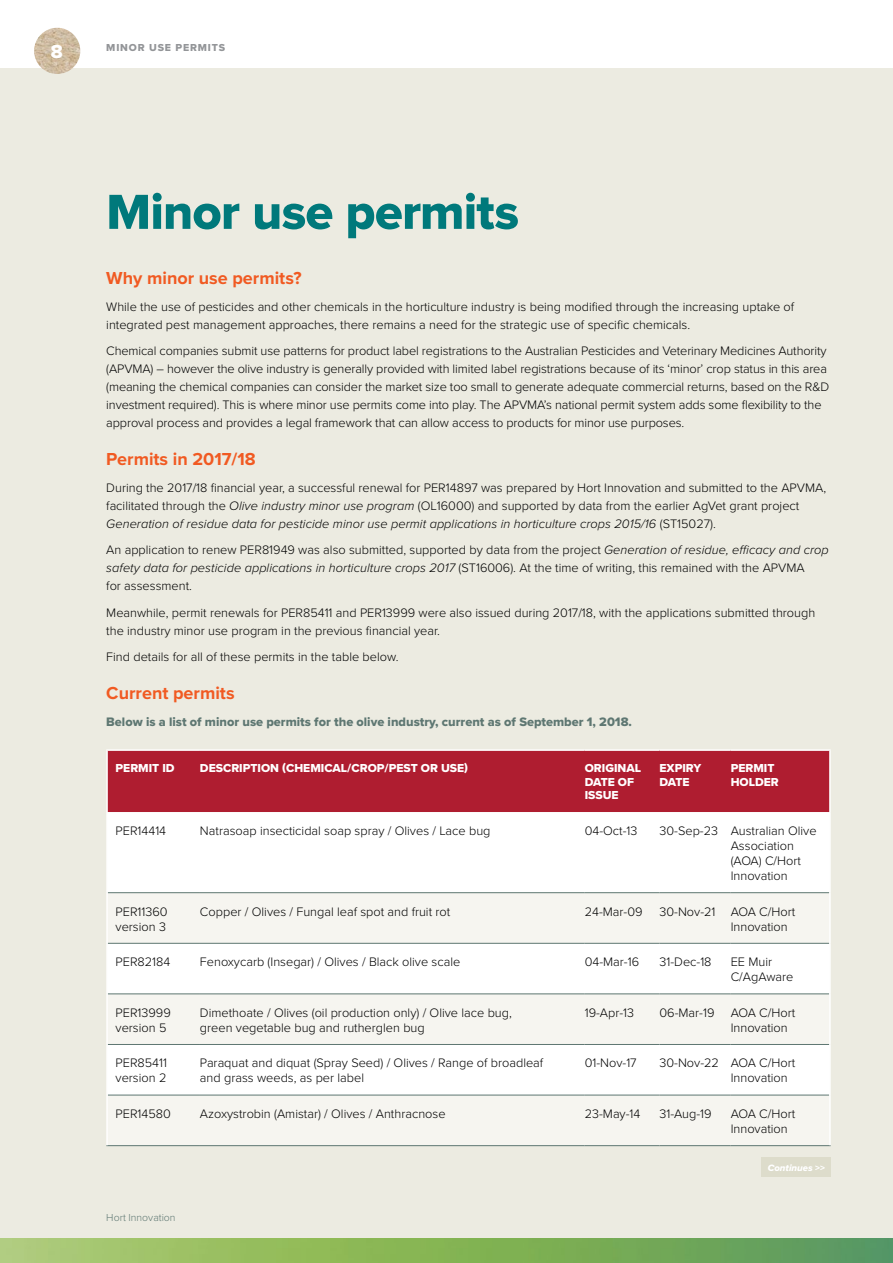
<style>
.page{position:relative;width:893px;height:1263px;background:#fff}
.page>*{position:absolute;margin:0;border:0;box-sizing:border-box;transform-origin:0 0}
.t1{font:51px "Proxima Nova Extrabld";letter-spacing:-.015em;color:#00797b}
.t2{font:19.5px "Proxima Nova Extrabld";color:#fff}
.t3{font:700 18px "Proxima Nova";color:#f15a22}
.t4{font:300 12.75px/15px "Proxima Nova";color:#000}
.t5{font:12.75px "Proxima Nova Extrabld";color:#5e7772}
.t6{font:12px/13.5px "Proxima Nova Extrabld";color:#fff}
.t7{font:10.5px "Proxima Nova Extrabld";letter-spacing:.08em;color:#939598}
.t8{font:300 10.5px "Proxima Nova";color:#5e7772}
.t9{font:9.6px "Proxima Nova Extrabld It";color:#fff}
.s1{font-style:italic}
.s2{font-family:"Proxima Nova Extrabld"}
</style>
<div class="page">
<div style="left:0;top:68px;width:893px;height:1180px;background:#ecebe1"></div>
<img style="left:0;top:1238px;width:893px;height:25px">
<img style="left:34px;top:28px;width:46px;height:46px;border-radius:23px">
<div style="left:761px;top:1157px;width:70px;height:20px;background:#dddccb"></div>
<div style="left:108px;top:751px;width:721px;height:61px;background:#af1d30"></div>
<div style="left:108px;top:812px;width:721px;height:80px;background:#fff"></div>
<svg style="left:108px;top:893px;width:721px;height:252px;fill:#f6f5f0"></svg>
<hr style="left:108px;top:892px;width:92px;height:1px;background:#5e7772">
<hr style="left:200px;top:892px;width:385px;height:1px;background:#5e7772">
<hr style="left:585px;top:892px;width:74px;height:1px;background:#5e7772">
<hr style="left:659px;top:892px;width:72px;height:1px;background:#5e7772">
<hr style="left:731px;top:892px;width:98px;height:1px;background:#5e7772">
<hr style="left:108px;top:943px;width:92px;height:1px;background:#5e7772">
<hr style="left:200px;top:943px;width:385px;height:1px;background:#5e7772">
<hr style="left:585px;top:943px;width:74px;height:1px;background:#5e7772">
<hr style="left:659px;top:943px;width:72px;height:1px;background:#5e7772">
<hr style="left:731px;top:943px;width:98px;height:1px;background:#5e7772">
<hr style="left:108px;top:993px;width:92px;height:1px;background:#5e7772">
<hr style="left:200px;top:993px;width:385px;height:1px;background:#5e7772">
<hr style="left:585px;top:993px;width:74px;height:1px;background:#5e7772">
<hr style="left:659px;top:993px;width:72px;height:1px;background:#5e7772">
<hr style="left:731px;top:993px;width:98px;height:1px;background:#5e7772">
<hr style="left:108px;top:1044px;width:92px;height:1px;background:#5e7772">
<hr style="left:585px;top:1044px;width:74px;height:1px;background:#5e7772">
<hr style="left:659px;top:1044px;width:72px;height:1px;background:#5e7772">
<hr style="left:731px;top:1044px;width:98px;height:1px;background:#5e7772">
<hr style="left:108px;top:1095px;width:92px;height:1px;background:#5e7772">
<hr style="left:585px;top:1095px;width:74px;height:1px;background:#5e7772">
<hr style="left:659px;top:1095px;width:72px;height:1px;background:#5e7772">
<hr style="left:731px;top:1095px;width:98px;height:1px;background:#5e7772">
<hr style="left:106px;top:1145px;width:94px;height:1px;background:#5e7772">
<hr style="left:200px;top:1145px;width:385px;height:1px;background:#5e7772">
<hr style="left:585px;top:1145px;width:74px;height:1px;background:#5e7772">
<hr style="left:659px;top:1145px;width:72px;height:1px;background:#5e7772">
<hr style="left:731px;top:1145px;width:100px;height:1px;background:#5e7772">
<hr style="left:106px;top:749px;width:94px;height:2px;background:#fff">
<hr style="left:106px;top:751px;width:2px;height:61px;background:#fff">
<hr style="left:200px;top:749px;width:385px;height:2px;background:#fff">
<hr style="left:585px;top:749px;width:74px;height:2px;background:#fff">
<hr style="left:659px;top:749px;width:72px;height:2px;background:#fff">
<hr style="left:731px;top:749px;width:100px;height:2px;background:#fff">
<hr style="left:829px;top:751px;width:2px;height:61px;background:#fff">
<hr style="left:106px;top:812px;width:2px;height:81px;background:#fff">
<hr style="left:829px;top:812px;width:2px;height:81px;background:#fff">
<hr style="left:106px;top:893px;width:2px;height:50px;background:#fff">
<hr style="left:829px;top:893px;width:2px;height:50px;background:#fff">
<hr style="left:106px;top:943px;width:2px;height:51px;background:#fff">
<hr style="left:829px;top:943px;width:2px;height:51px;background:#fff">
<hr style="left:106px;top:994px;width:2px;height:50px;background:#fff">
<hr style="left:829px;top:994px;width:2px;height:50px;background:#fff">
<hr style="left:106px;top:1044px;width:2px;height:51px;background:#fff">
<hr style="left:829px;top:1044px;width:2px;height:51px;background:#fff">
<hr style="left:106px;top:1095px;width:2px;height:50px;background:#fff">
<hr style="left:829px;top:1095px;width:2px;height:50px;background:#fff">
<hr style="left:200px;top:1044px;width:385px;height:1px;background:#5e7772">
<hr style="left:200px;top:1095px;width:385px;height:1px;background:#5e7772">
<h2 class="t2" style="left:51px;top:37px;width:14px">8</h2>
<p class="t7" style="left:106px;top:39px;width:120px">MINOR USE PERMITS</p>
<h1 class="t1" style="left:106px;top:174px;width:414px">Minor use permits</h1>
<h3 class="t3" style="left:106px;top:265px;width:197px">Why minor use permits?</h3>
<p class="t4" style="left:106px;top:297px;width:689px;line-height:18px">While the use of pesticides and other chemicals in the horticulture industry is being modified through the increasing uptake of integrated pest management approaches, there remains a need for the strategic use of specific chemicals.</p>
<p class="t4" style="left:106px;top:341px;width:724px;line-height:18px">Chemical companies submit use patterns for product label registrations to the Australian Pesticides and Veterinary Medicines Authority (APVMA) – however the olive industry is generally provided with limited label registrations because of its ‘minor’ crop status in this area (meaning the chemical companies can consider the market size too small to generate adequate commercial returns, based on the R&amp;D investment required). This is where minor use permits come into play. The APVMA’s national permit system adds some flexibility to the approval process and provides a legal framework that can allow access to products for minor use purposes.</p>
<h3 class="t3" style="left:106px;top:446px;width:151px">Permits in 2017/18</h3>
<p class="t4" style="left:106px;top:478px;width:721px;line-height:18px">During the 2017/18 financial year, a successful renewal for PER14897 was prepared by Hort Innovation and submitted to the APVMA, facilitated through the <span class="s1">Olive industry minor use program</span> (OL16000) and supported by data from the earlier AgVet grant project<br><span class="s1">Generation of residue data for pesticide minor use permit applications in horticulture crops 2015/16</span> (ST15027).</p>
<p class="t4" style="left:106px;top:540px;width:724px;line-height:18px">An application to renew PER81949 was also submitted, supported by data from the project <span class="s1">Generation of residue, efficacy and crop safety data for pesticide applications in horticulture crops 2017</span> (ST16006). At the time of writing, this remained with the APVMA<br>for assessment.</p>
<p class="t4" style="left:106px;top:603px;width:710px;line-height:18px">Meanwhile, permit renewals for PER85411 and PER13999 were also issued during 2017/18, with the applications submitted through the industry minor use program in the previous financial year.</p>
<p class="t4" style="left:106px;top:649px;width:294px">Find details for all of these permits in the table below.</p>
<h3 class="t3" style="left:106px;top:680px;width:130px">Current permits</h3>
<p class="t5" style="left:106px;top:713px;width:527px">Below is a list of minor use permits for the olive industry, current as of September 1, 2018.</p>
<p class="t6" style="left:116px;top:761px;width:61px">PERMIT ID</p>
<p class="t6" style="left:200px;top:761px;width:270px">DESCRIPTION (CHEMICAL/CROP/PEST OR USE)</p>
<p class="t6" style="left:585px;top:761px;width:58px">ORIGINAL<br>DATE OF<br>ISSUE</p>
<p class="t6" style="left:659px;top:761px;width:43px">EXPIRY<br>DATE</p>
<p class="t6" style="left:731px;top:761px;width:50px">PERMIT<br>HOLDER</p>
<p class="t4" style="left:116px;top:822px;width:52px">PER14414</p>
<p class="t4" style="left:200px;top:822px;width:292px">Natrasoap insecticidal soap spray / Olives / Lace bug</p>
<p class="t4" style="left:585px;top:822px;width:54px">04-Oct-13</p>
<p class="t4" style="left:731px;top:822px;width:87px;text-indent:-71px">30-Sep-23 Australian Olive<br>Association (AOA) C/Hort<br>Innovation</p>
<p class="t4" style="left:116px;top:903px;width:54px">PER11360 version 3</p>
<p class="t4" style="left:200px;top:903px;width:252px">Copper / Olives / Fungal leaf spot and fruit rot</p>
<p class="t4" style="left:585px;top:903px;width:59px">24-Mar-09</p>
<p class="t4" style="left:731px;top:903px;width:66px;text-indent:-71px">30-Nov-21 AOA C/Hort<br>Innovation</p>
<p class="t4" style="left:116px;top:954px;width:56px">PER82184</p>
<p class="t4" style="left:200px;top:954px;width:262px">Fenoxycarb (Insegar) / Olives / Black olive scale</p>
<p class="t4" style="left:585px;top:954px;width:56px">04-Mar-16</p>
<p class="t4" style="left:659px;top:954px;width:54px">31-Dec-18</p>
<p class="t4" style="left:731px;top:954px;width:64px">EE Muir<br>C/AgAware</p>
<p class="t4" style="left:116px;top:1004px;width:57px">PER13999 version 5</p>
<p class="t4" style="left:200px;top:1004px;width:313px">Dimethoate / Olives (oil production only) / Olive lace bug, green vegetable bug and rutherglen bug</p>
<p class="t4" style="left:585px;top:1004px;width:51px">19-Apr-13</p>
<p class="t4" style="left:659px;top:1004px;width:56px">06-Mar-19</p>
<p class="t4" style="left:731px;top:1004px;width:66px">AOA C/Hort<br>Innovation</p>
<p class="t4" style="left:116px;top:1055px;width:53px">PER85411 version 2</p>
<p class="t4" style="left:200px;top:1055px;width:345px">Paraquat and diquat (Spray Seed) / Olives / Range of broadleaf and grass weeds, as per label</p>
<p class="t4" style="left:585px;top:1055px;width:53px">01-Nov-17</p>
<p class="t4" style="left:731px;top:1055px;width:66px;text-indent:-71px">30-Nov-22 AOA C/Hort<br>Innovation</p>
<p class="t4" style="left:116px;top:1105px;width:57px">PER14580</p>
<p class="t4" style="left:200px;top:1105px;width:247px">Azoxystrobin (Amistar) / Olives / Anthracnose</p>
<p class="t4" style="left:585px;top:1105px;width:57px">23-May-14</p>
<p class="t4" style="left:659px;top:1105px;width:54px">31-Aug-19</p>
<p class="t4" style="left:731px;top:1105px;width:66px">AOA C/Hort<br>Innovation</p>
<p class="t9" style="left:768px;top:1160px;width:59px">Continues <span class="s2">&gt;&gt;</span></p>
<p class="t8" style="left:106px;top:1209px;width:71px">Hort Innovation</p>
</div>
